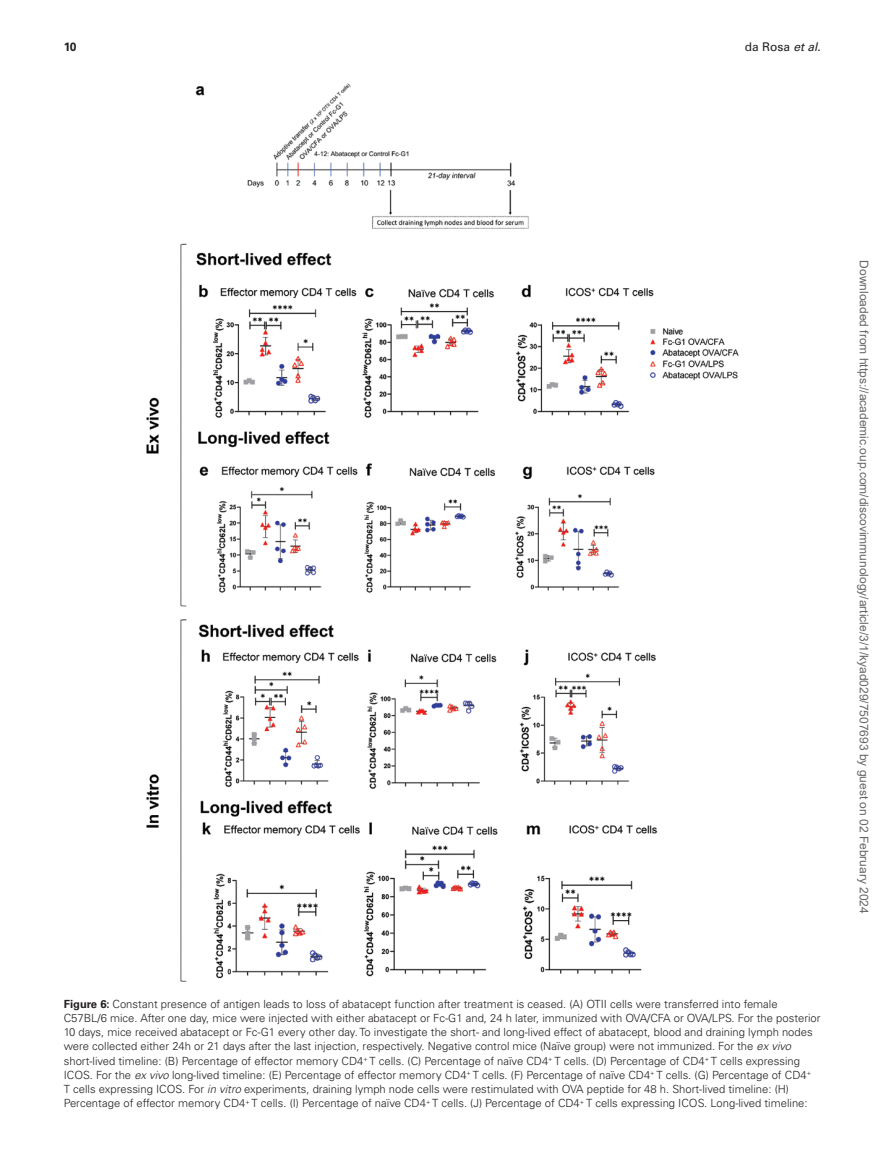
<style>
.page{position:relative;width:893px;height:1174px;background:#fff}
.page>*{position:absolute;margin:0;border:0;box-sizing:border-box;transform-origin:0 0}
.t1{font:12px "Arial";color:#666}
.t2{font:12px "Univers LT Std";color:#231f20}
.t3{font:700 12px "Univers LT Std";color:#231f20}
.t4{font:300 11.25px/14.2px "Univers LT Std";color:#231f20}
.s1{font-style:italic}
.s2{font-weight:700}
</style>
<div class="page">
<img style="left:146px;top:83px;width:593px;height:899px">
<p class="t3" style="left:64px;top:40px;width:14px">10</p>
<p class="t2" style="left:745px;top:40px;width:77px">da Rosa <span class="s1">et al</span>.</p>
<p class="t4" style="left:64px;top:996px;width:758px"><span class="s2">Figure 6:</span> Constant presence of antigen leads to loss of abatacept function after treatment is ceased. (A) OTII cells were transferred into female C57BL/6 mice. After one day, mice were injected with either abatacept or Fc-G1 and, 24 h later, immunized with OVA/CFA or OVA/LPS. For the posterior 10 days, mice received abatacept or Fc-G1 every other day. To investigate the short- and long-lived effect of abatacept, blood and draining lymph nodes were collected either 24h or 21 days after the last injection, respectively. Negative control mice (Naïve group) were not immunized. For the <span class="s1">ex vivo </span>short-lived timeline: (B) Percentage of effector memory CD4<sup>+</sup> T cells. (C) Percentage of naïve CD4<sup>+</sup> T cells. (D) Percentage of CD4<sup>+</sup> T cells expressing ICOS. For the <span class="s1">ex vivo</span> long-lived timeline: (E) Percentage of effector memory CD4<sup>+</sup> T cells. (F) Percentage of naïve CD4<sup>+</sup> T cells. (G) Percentage of CD4<sup>+<br></sup>T cells expressing ICOS. For <span class="s1">in vitro</span> experiments, draining lymph node cells were restimulated with OVA peptide for 48 h. Short-lived timeline: (H)<br>Percentage of effector memory CD4<sup>+</sup> T cells. (I) Percentage of naïve CD4<sup>+</sup> T cells. (J) Percentage of CD4<sup>+</sup> T cells expressing ICOS. Long-lived timeline:</p>
<p class="t1" style="left:868px;top:260px;width:655px;rotate:90deg">Downloaded from https://academic.oup.com/discovimmunology/article/3/1/kyad029/7507693 by guest on 02 February 2024</p>
</div>
